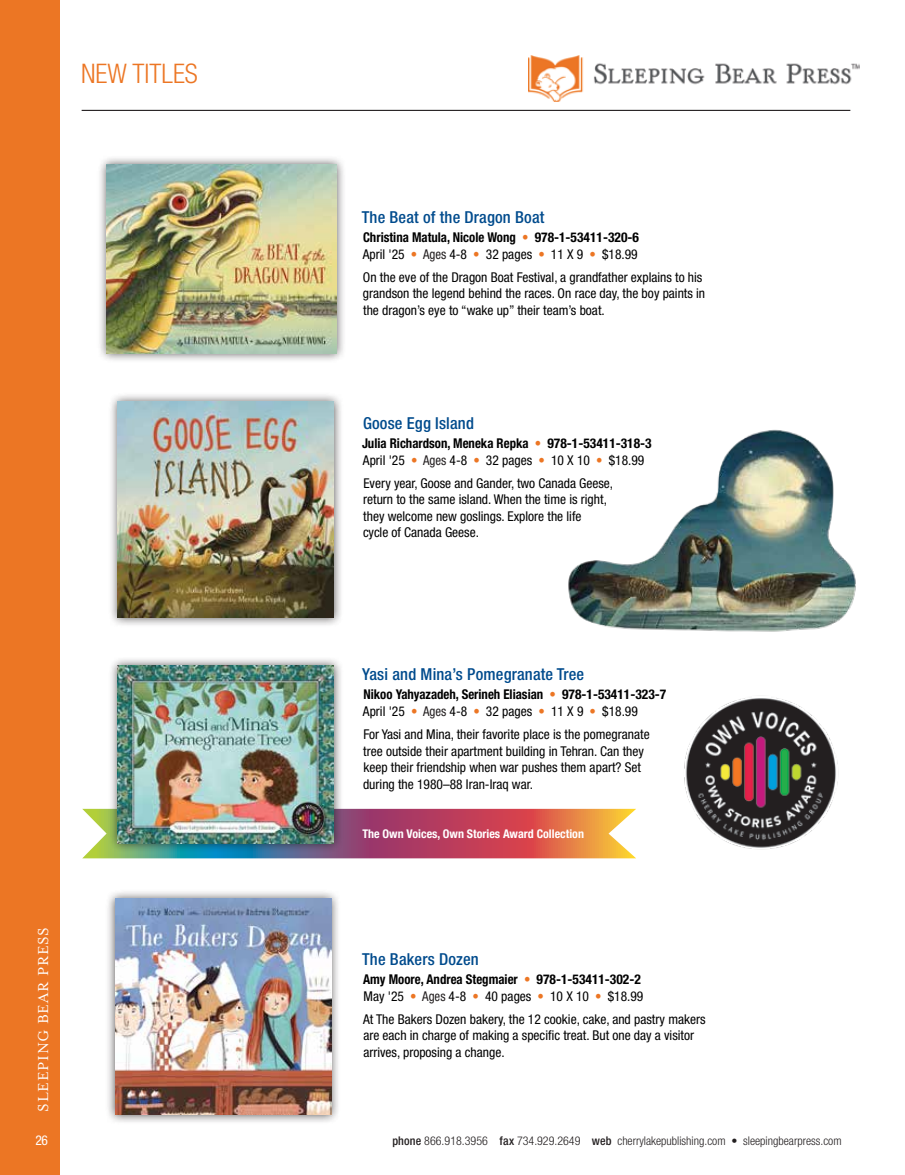
<style>
.page{position:relative;width:905px;height:1175px;background:#fff}
.page>*{position:absolute;margin:0;border:0;box-sizing:border-box;transform-origin:0 0}
.t1{font:300 condensed 27px "Helvetica Neue LT Std";color:#ec7624}
.t2{font:500 condensed 16.5px "Helvetica Neue LT Std";letter-spacing:.01em;color:#004b8d}
.t3{font:16.5px "Mrs Eaves OT";letter-spacing:.05em;color:#fff}
.t4{font:condensed 13.5px/16.5px "Helvetica Neue LT Std";color:#000101}
.t5{font:700 condensed 13.5px/16.5px "Helvetica Neue LT Std";color:#000101;scale:.95 1}
.t6{font:condensed 13.5px "Helvetica Neue LT Std";color:#fff}
.t7{font:300 condensed 12px "Helvetica Neue LT Std";color:#231f20}
.t8{font:700 condensed 12px "Helvetica Neue LT Std";color:#fff}
.s1{font-weight:400;color:#ec7624}
.s2{font-weight:400}
.s3{font-weight:400;color:#231f20}
.s4{font-weight:500}
</style>
<div class="page">
<div style="left:0;top:0;width:60px;height:1174px;background:#ec7624"></div>
<img style="left:529px;top:55px;width:331px;height:46px">
<img style="left:568px;top:429px;width:288px;height:203px">
<div style="left:97px;top:155px;width:249px;height:208px;background:#231f20;opacity:.75"></div>
<img style="left:107px;top:165px;width:229px;height:188px">
<svg style="left:82px;top:809px;width:554px;height:49px;background:#bf6a67"></svg>
<hr style="left:82px;top:110px;width:768px;height:1px;background:#231f20">
<img style="left:684px;top:698px;width:154px;height:151px">
<div style="left:108px;top:392px;width:235px;height:235px;background:#231f20;opacity:.75"></div>
<img style="left:118px;top:401px;width:216px;height:216px">
<div style="left:108px;top:656px;width:235px;height:197px;background:#231f20;opacity:.75"></div>
<img style="left:118px;top:666px;width:216px;height:177px">
<div style="left:105px;top:888px;width:236px;height:236px;background:#231f20;opacity:.75"></div>
<img style="left:115px;top:898px;width:216px;height:216px">
<h1 class="t1" style="left:81px;top:58px;width:118px">NEW TITLES</h1>
<p class="t2" style="left:362px;top:207px;width:184px">The Beat of the Dragon Boat</p>
<p class="t5" style="left:362px;top:229px;width:292px">Christina Matula, Nicole Wong <span class="s1">•</span> 978-1-53411-320-6<br><span class="s2">April '25</span> <span class="s1">•</span> <span class="s3">Ages</span> <span class="s2">4-8</span> <span class="s1">•</span> <span class="s2">32 pages</span> <span class="s1">•</span> <span class="s2">11 X 9</span> <span class="s1">•</span> <span class="s2">$18.99</span></p>
<p class="t4" style="left:363px;top:269px;width:344px">On the eve of the Dragon Boat Festival, a grandfather explains to his grandson the legend behind the races. On race day, the boy paints in the dragon’s eye to “wake up” their team’s boat.</p>
<p class="t2" style="left:363px;top:413px;width:112px">Goose Egg Island</p>
<p class="t5" style="left:362px;top:435px;width:306px">Julia Richardson, Meneka Repka <span class="s1">•</span> 978-1-53411-318-3<br><span class="s2">April '25</span> <span class="s1">•</span> <span class="s3">Ages</span> <span class="s2">4-8</span> <span class="s1">•</span> <span class="s2">32 pages</span> <span class="s1">•</span> <span class="s2">10 X 10</span> <span class="s1">•</span> <span class="s2">$18.99</span></p>
<p class="t4" style="left:363px;top:474px;width:251px">Every year, Goose and Gander, two Canada Geese, return to the same island. When the time is right, they welcome new goslings. Explore the life<br>cycle of Canada Geese.</p>
<p class="t2" style="left:362px;top:664px;width:223px">Yasi and Mina’s Pomegranate Tree</p>
<p class="t5" style="left:363px;top:686px;width:321px">Nikoo Yahyazadeh, Serineh Eliasian <span class="s1">•</span> 978-1-53411-323-7<br><span class="s2">April '25</span> <span class="s1">•</span> <span class="s3">Ages</span> <span class="s2">4-8</span> <span class="s1">•</span> <span class="s2">32 pages</span> <span class="s1">•</span> <span class="s2">11 X 9</span> <span class="s1">•</span> <span class="s2">$18.99</span></p>
<p class="t4" style="left:363px;top:726px;width:288px">For Yasi and Mina, their favorite place is the pomegranate tree outside their apartment building in Tehran. Can they keep their friendship when war pushes them apart? Set during the 1980–88 Iran-Iraq war.</p>
<p class="t8" style="left:362px;top:826px;width:223px">The Own Voices, Own Stories Award Collection</p>
<p class="t3" style="left:34px;top:1111px;width:186px;rotate:-90deg">SLEEPING BEAR PRESS</p>
<p class="t6" style="left:35px;top:1131px;width:14px">26</p>
<p class="t7" style="left:392px;top:1133px;width:450px"><span class="s4">phone</span> 866.918.3956 <span class="s4">fax</span> 734.929.2649 <span class="s4">web</span> cherrylakepublishing.com • sleepingbearpress.com</p>
<p class="t2" style="left:362px;top:949px;width:118px">The Bakers Dozen</p>
<p class="t5" style="left:363px;top:970px;width:296px">Amy Moore, Andrea Stegmaier <span class="s1">•</span> 978-1-53411-302-2<br><span class="s2">May '25</span> <span class="s1">•</span> <span class="s3">Ages</span> <span class="s2">4-8</span> <span class="s1">•</span> <span class="s2">40 pages</span> <span class="s1">•</span> <span class="s2">10 X 10</span> <span class="s1">•</span> <span class="s2">$18.99</span></p>
<p class="t4" style="left:363px;top:1010px;width:344px">At The Bakers Dozen bakery, the 12 cookie, cake, and pastry makers are each in charge of making a specific treat. But one day a visitor arrives, proposing a change.</p>
</div>
